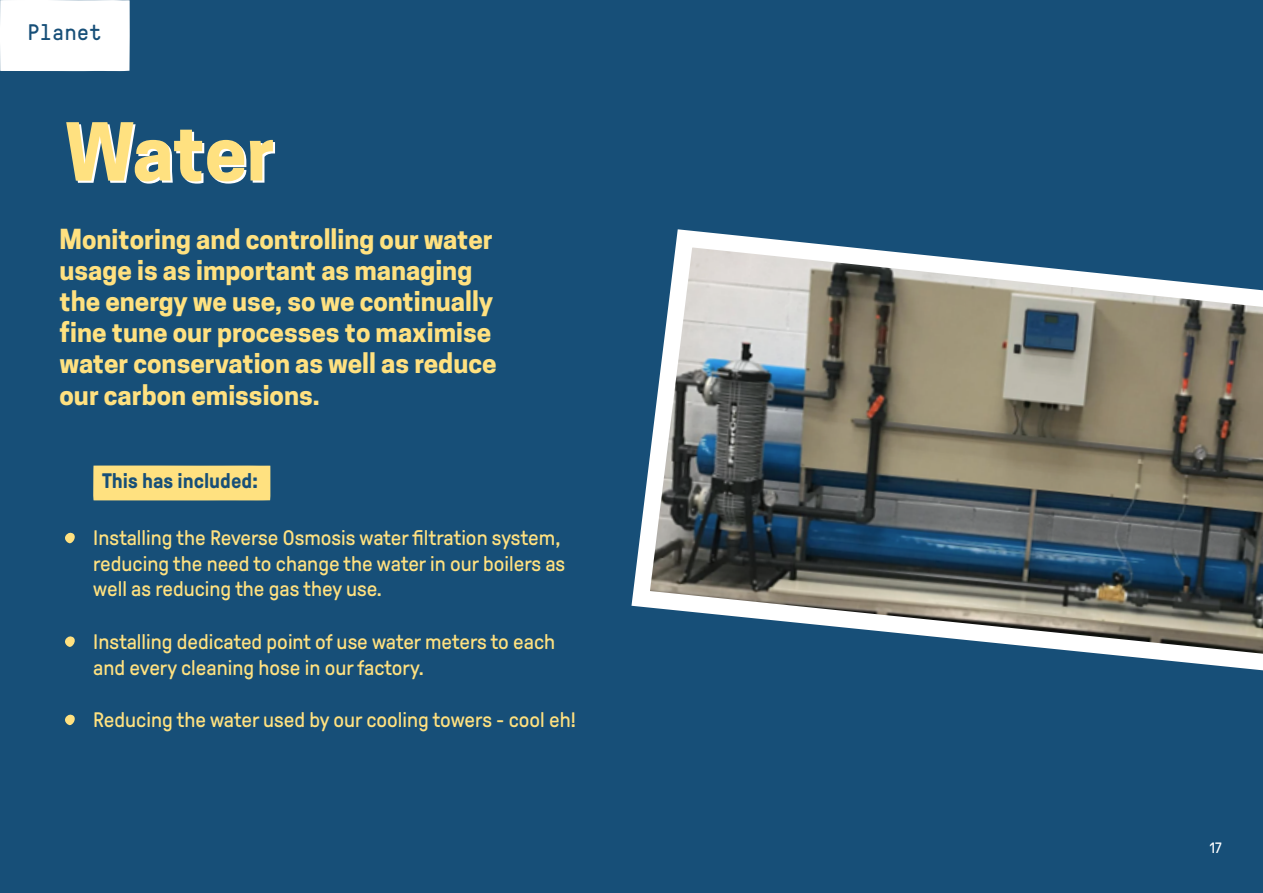
<style>
.page{position:relative;width:1263px;height:893px;background:#174f78}
.page>*{position:absolute;margin:0;border:0;box-sizing:border-box;transform-origin:0 0}
.t1{font:700 74.85px "Cooper Hewitt";letter-spacing:-.005em;color:#ffe180}
.t2{font:700 25.95px/31.2px "Cooper Hewitt";color:#ffe180}
.t3{font:22.5px "GT Pressura Mono";color:#174f78}
.t4{font:21px/25.5px "GT Pressura";color:#ffe180}
.t5{font:700 21px "GT Pressura";color:#174f78}
.t6{font:15px "GT Pressura";color:#fff}
</style>
<div class="page">
<div style="left:93px;top:465px;width:178px;height:35px;background:#ffe180"></div>
<svg style="left:65px;top:532px;width:10px;height:12px"></svg>
<svg style="left:65px;top:636px;width:10px;height:11px"></svg>
<svg style="left:65px;top:714px;width:10px;height:12px"></svg>
<svg style="left:631px;top:229px;width:632px;height:442px"></svg>
<div style="left:0;top:0;width:130px;height:71px;background:#fff"></div>
<p class="t3" style="left:27px;top:16px;width:76px">Planet</p>
<h1 class="t1" style="left:65px;top:108px;width:212px">Water</h1>
<p class="t2" style="left:60px;top:224px;width:438px">Monitoring and controlling our water usage is as important as managing the energy we use, so we continually fine tune our processes to maximise water conservation as well as reduce our carbon emissions.</p>
<p class="t5" style="left:102px;top:470px;width:157px">This has included:</p>
<p class="t4" style="left:93px;top:526px;width:473px">Installing the Reverse Osmosis water filtration system, reducing the need to change the water in our boilers as well as reducing the gas they use.</p>
<p class="t4" style="left:93px;top:630px;width:463px">Installing dedicated point of use water meters to each and every cleaning hose in our factory.</p>
<p class="t4" style="left:93px;top:707px;width:484px">Reducing the water used by our cooling towers - cool eh!</p>
<p class="t6" style="left:1210px;top:840px;width:13px">17</p>
</div>
